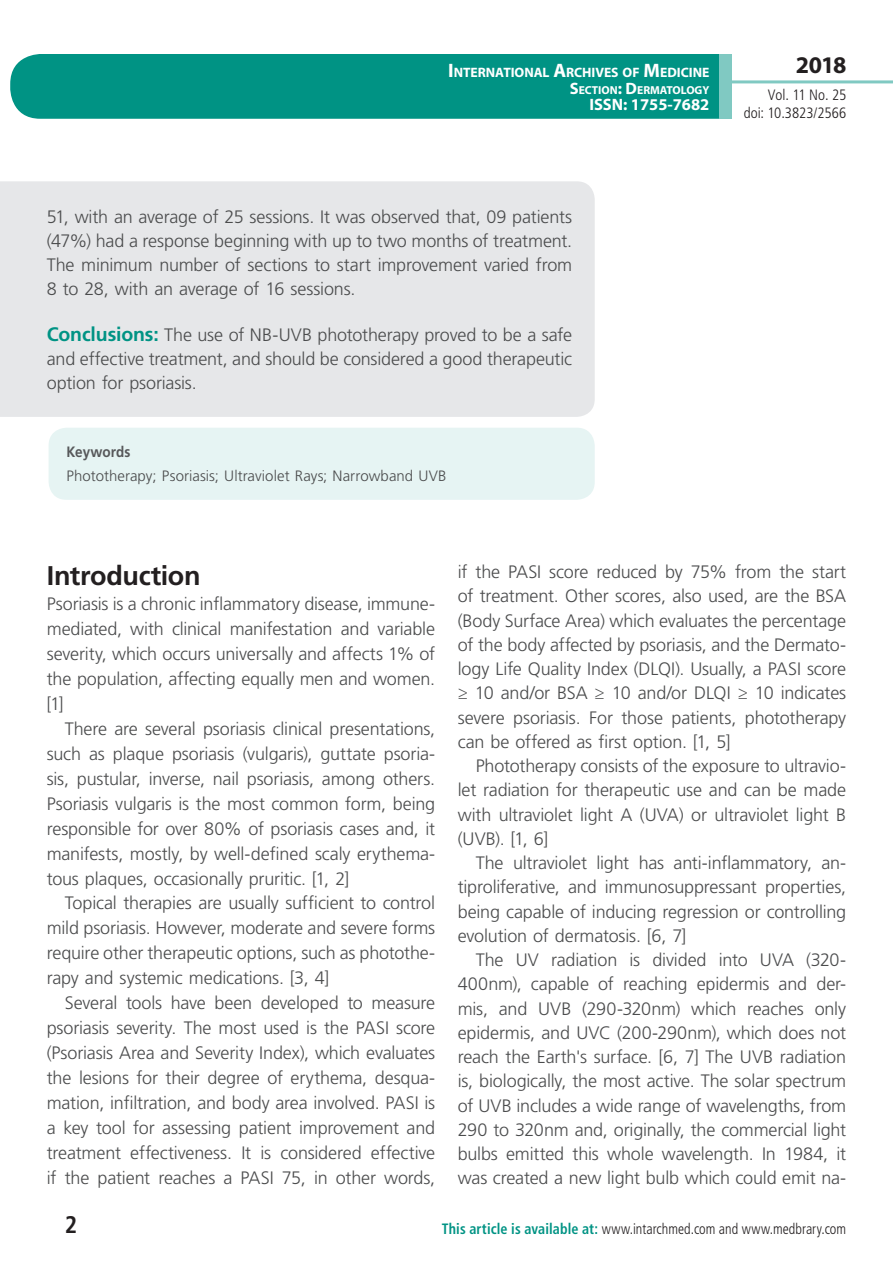
<style>
.page{position:relative;width:893px;height:1263px;background:#fff}
.page>*{position:absolute;margin:0;border:0;box-sizing:border-box;transform-origin:0 0}
.t1{font:700 27px "Frutiger LT Std";letter-spacing:-.015em;color:#231f20}
.t2{font:700 24px "Myriad Pro";color:#231f20}
.t3{font:700 condensed 24px "Frutiger LT Std";color:#231f20}
.t4{font:300 18px/24.3px "Frutiger LT Std";letter-spacing:-.01em;color:#4b4c4d;text-align:justify}
.t5{font:700 16.5px "Myriad Pro";color:#fff}
.t6{font:300 condensed 15px "Frutiger LT Std";letter-spacing:.005em;color:#231f20;scale:.94 1}
.t7{font:300 15px "Frutiger LT Std";letter-spacing:.005em;color:#4b4c4d}
.t8{font:300 condensed 15px/18px "Frutiger LT Std";letter-spacing:.005em;color:#231f20;text-align:right}
.t9{font:700 15px "Frutiger LT Std";letter-spacing:.005em;color:#57585a;scale:.9 1}
.t10{font:700 13.65px "Myriad Pro";letter-spacing:-.005em;color:#fff}
.t11{font:700 11.55px "Myriad Pro";color:#fff}
.s1{font-size:19.5px}
.s2{font-size:16.5px}
.s3{font-weight:700;font-size:19.5px;color:#009384}
.s4{font-weight:700;color:#009384}
</style>
<div class="page">
<div style="left:10px;top:54px;width:775px;height:65px;background:#009384;border-radius:30px"></div>
<div style="left:732px;top:0;width:161px;height:157px;background:#fff"></div>
<hr style="left:730px;top:80px;width:163px;height:3px;background:#80c9c2">
<div style="left:719px;top:54px;width:13px;height:65px;background:#80c9c2"></div>
<div style="left:0;top:181px;width:595px;height:236px;background:#e6e7e9"></div>
<div style="left:49px;top:428px;width:546px;height:72px;background:#e6f4f3;border-radius:18px"></div>
<p class="t10" style="left:448px;top:64px;width:263px"><span class="s1">I</span>NTERNATIONAL <span class="s1">A</span>RCHIVES OF <span class="s1">M</span>EDICINE</p>
<p class="t11" style="left:570px;top:82px;width:141px"><span class="s2">S</span>ECTION<span class="s2">:</span> <span class="s2">D</span>ERMATOLOGY</p>
<p class="t5" style="left:589px;top:94px;width:122px">ISSN: 1755-7682</p>
<h2 class="t2" style="left:796px;top:49px;width:52px">2018</h2>
<p class="t8" style="left:744px;top:86px;width:104px">Vol. 11 No. 25<br>doi: 10.3823/2566</p>
<p class="t4" style="left:47px;top:205px;width:527px">51, with an average of 25 sessions. It was observed that, 09 patients (47%) had a response beginning with up to two months of treatment.<br>The minimum number of sections to start improvement varied from 8 to 28, with an average of 16 sessions.</p>
<p class="t4" style="left:47px;top:323px;width:527px"><span class="s3">Conclusions:</span> The use of NB-UVB phototherapy proved to be a safe and effective treatment, and should be considered a good therapeutic option for psoriasis.</p>
<p class="t9" style="left:67px;top:443px;width:73px">Keywords</p>
<p class="t7" style="left:67px;top:467px;width:382px">Phototherapy; Psoriasis; Ultraviolet Rays; Narrowband UVB</p>
<h1 class="t1" style="left:47px;top:560px;width:155px">Introduction</h1>
<p class="t4" style="left:47px;top:591px;width:390px;line-height:24.9px">Psoriasis is a chronic inflammatory disease, immune&shy;mediated, with clinical manifestation and variable severity, which occurs universally and affects 1% of the population, affecting equally men and women. [1]</p>
<p class="t4" style="left:47px;top:716px;width:390px;line-height:24.9px;text-indent:18px">There are several psoriasis clinical presentations, such as plaque psoriasis (vulgaris), guttate psoria&shy;sis, pustular, inverse, nail psoriasis, among others.<br>Psoriasis vulgaris is the most common form, being responsible for over 80% of psoriasis cases and, it manifests, mostly, by well-defined scaly erythema&shy;tous plaques, occasionally pruritic. [1, 2]</p>
<p class="t4" style="left:47px;top:891px;width:390px;line-height:24.9px;text-indent:18px">Topical therapies are usually sufficient to control mild psoriasis. However, moderate and severe forms require other therapeutic options, such as photothe&shy;rapy and systemic medications. [3, 4]</p>
<p class="t4" style="left:47px;top:991px;width:390px;line-height:24.9px;text-indent:18px">Several tools have been developed to measure psoriasis severity. The most used is the PASI score (Psoriasis Area and Severity Index), which evaluates the lesions for their degree of erythema, desqua&shy;mation, infiltration, and body area involved. PASI is a key tool for assessing patient improvement and treatment effectiveness. It is considered effective if the patient reaches a PASI 75, in other words,</p>
<p class="t4" style="left:458px;top:560px;width:390px">if the PASI score reduced by 75% from the start of treatment. Other scores, also used, are the BSA (Body Surface Area) which evaluates the percentage of the body affected by psoriasis, and the Dermato&shy;logy Life Quality Index (DLQI). Usually, a PASI score ≥ 10 and/or BSA ≥ 10 and/or DLQI ≥ 10 indicates severe psoriasis. For those patients, phototherapy can be offered as first option. [1, 5]</p>
<p class="t4" style="left:458px;top:754px;width:390px;text-indent:18px">Phototherapy consists of the exposure to ultravio&shy;let radiation for therapeutic use and can be made with ultraviolet light A (UVA) or ultraviolet light B (UVB). [1, 6]</p>
<p class="t4" style="left:458px;top:851px;width:390px;text-indent:18px">The ultraviolet light has anti-inflammatory, an&shy;tiproliferative, and immunosuppressant properties, being capable of inducing regression or controlling evolution of dermatosis. [6, 7]</p>
<p class="t4" style="left:458px;top:948px;width:390px;text-indent:18px">The UV radiation is divided into UVA (320- 400nm), capable of reaching epidermis and der&shy;mis, and UVB (290-320nm) which reaches only epidermis, and UVC (200-290nm), which does not reach the Earth's surface. [6, 7] The UVB radiation is, biologically, the most active. The solar spectrum of UVB includes a wide range of wavelengths, from 290 to 320nm and, originally, the commercial light bulbs emitted this whole wavelength. In 1984, it was created a new light bulb which could emit na-</p>
<h2 class="t3" style="left:65px;top:1210px;width:14px">2</h2>
<p class="t6" style="left:442px;top:1220px;width:432px"><span class="s4">This article is available at:</span> www.intarchmed.com and www.medbrary.com</p>
</div>
